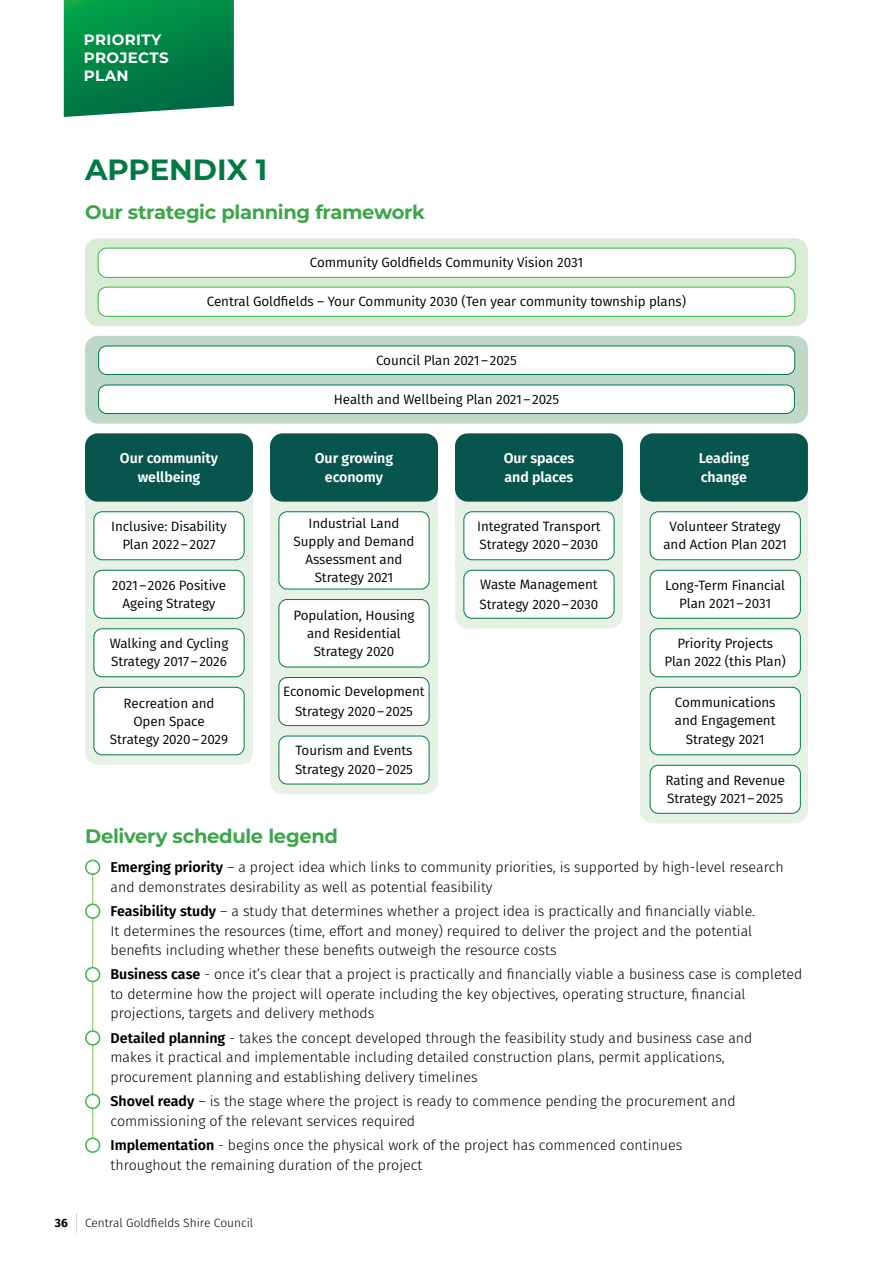
<style>
.page{position:relative;width:893px;height:1263px;background:#fff}
.page>*{position:absolute;margin:0;border:0;box-sizing:border-box;transform-origin:0 0}
.t1{font:700 29.25px "Montserrat";color:#007943}
.t2{font:700 19.5px "Montserrat";letter-spacing:-.02em;color:#3da64a}
.t3{font:700 15px/18px "Montserrat";letter-spacing:.025em;color:#fff}
.t4{font:300 14.25px/19.5px "Fira Sans";color:#000}
.t5{font:600 14.25px/19.5px "Fira Sans";letter-spacing:-.005em;color:#fff;text-align:center}
.t6{font:13.5px/18px "Fira Sans";letter-spacing:-.005em;color:#000;text-align:center}
.t7{font:300 12px "Fira Sans";color:#000}
.t8{font:700 12px "Fira Sans";color:#000}
.s1{font-weight:600}
</style>
<div class="page">
<div style="left:85px;top:238px;width:723px;height:88px;background:#d8ecd4;border-radius:13px"></div>
<div style="left:85px;top:336px;width:723px;height:88px;background:#bed8c9;border-radius:13px"></div>
<div style="left:85px;top:433px;width:168px;height:332px;background:#e8f1e6;border-radius:13px"></div>
<div style="left:270px;top:433px;width:168px;height:361px;background:#e8f1e6;border-radius:13px"></div>
<div style="left:455px;top:433px;width:168px;height:195px;background:#e8f1e6;border-radius:13px"></div>
<div style="left:640px;top:433px;width:168px;height:390px;background:#e8f1e6;border-radius:13px"></div>
<div style="left:85px;top:433px;width:168px;height:69px;background:#08554e;border-radius:13px"></div>
<div style="left:270px;top:433px;width:168px;height:69px;background:#08554e;border-radius:13px"></div>
<div style="left:455px;top:433px;width:168px;height:69px;background:#08554e;border-radius:13px"></div>
<div style="left:640px;top:433px;width:168px;height:69px;background:#08554e;border-radius:13px"></div>
<div style="left:98px;top:248px;width:697px;height:29px;background:#fff;border-radius:9px"></div>
<div style="left:98px;top:248px;width:697px;height:30px;border:1px solid #39b54a;border-radius:9px"></div>
<div style="left:99px;top:346px;width:696px;height:28px;background:#fff;border-radius:8px"></div>
<div style="left:98px;top:346px;width:697px;height:29px;border:1px solid #007943;border-radius:8px"></div>
<div style="left:98px;top:287px;width:697px;height:29px;background:#fff;border-radius:9px"></div>
<div style="left:98px;top:287px;width:697px;height:30px;border:1px solid #39b54a;border-radius:9px"></div>
<div style="left:99px;top:385px;width:695px;height:28px;background:#fff;border-radius:8px"></div>
<div style="left:98px;top:385px;width:697px;height:29px;border:1px solid #007943;border-radius:8px"></div>
<div style="left:94px;top:512px;width:150px;height:48px;background:#fff;border-radius:8px"></div>
<div style="left:94px;top:511px;width:150px;height:49px;border:1px solid #007943;border-radius:8px"></div>
<div style="left:94px;top:570px;width:150px;height:48px;background:#fff;border-radius:8px"></div>
<div style="left:94px;top:570px;width:150px;height:49px;border:1px solid #007943;border-radius:8px"></div>
<div style="left:94px;top:629px;width:150px;height:48px;background:#fff;border-radius:8px"></div>
<div style="left:94px;top:628px;width:150px;height:49px;border:1px solid #007943;border-radius:8px"></div>
<div style="left:94px;top:687px;width:150px;height:68px;background:#fff;border-radius:8px"></div>
<div style="left:94px;top:687px;width:150px;height:68px;border:1px solid #007943;border-radius:8px"></div>
<div style="left:650px;top:512px;width:150px;height:48px;background:#fff;border-radius:8px"></div>
<div style="left:650px;top:511px;width:151px;height:49px;border:1px solid #007943;border-radius:8px"></div>
<div style="left:464px;top:512px;width:150px;height:48px;background:#fff;border-radius:8px"></div>
<div style="left:463px;top:511px;width:151px;height:49px;border:1px solid #007943;border-radius:8px"></div>
<div style="left:279px;top:512px;width:150px;height:77px;background:#fff;border-radius:8px"></div>
<div style="left:279px;top:511px;width:150px;height:78px;border:1px solid #007943;border-radius:8px"></div>
<div style="left:279px;top:599px;width:150px;height:68px;background:#fff;border-radius:8px"></div>
<div style="left:279px;top:599px;width:150px;height:68px;border:1px solid #007943;border-radius:8px"></div>
<div style="left:279px;top:677px;width:150px;height:48px;background:#fff;border-radius:8px"></div>
<div style="left:279px;top:677px;width:150px;height:49px;border:1px solid #007943;border-radius:8px"></div>
<div style="left:279px;top:736px;width:150px;height:48px;background:#fff;border-radius:8px"></div>
<div style="left:279px;top:736px;width:150px;height:48px;border:1px solid #007943;border-radius:8px"></div>
<div style="left:464px;top:570px;width:150px;height:48px;background:#fff;border-radius:8px"></div>
<div style="left:463px;top:570px;width:151px;height:49px;border:1px solid #007943;border-radius:8px"></div>
<div style="left:650px;top:570px;width:150px;height:48px;background:#fff;border-radius:8px"></div>
<div style="left:650px;top:570px;width:151px;height:49px;border:1px solid #007943;border-radius:8px"></div>
<div style="left:650px;top:629px;width:150px;height:48px;background:#fff;border-radius:8px"></div>
<div style="left:650px;top:628px;width:151px;height:49px;border:1px solid #007943;border-radius:8px"></div>
<div style="left:650px;top:687px;width:150px;height:68px;background:#fff;border-radius:8px"></div>
<div style="left:650px;top:687px;width:151px;height:68px;border:1px solid #007943;border-radius:8px"></div>
<div style="left:650px;top:765px;width:150px;height:48px;background:#fff;border-radius:8px"></div>
<div style="left:650px;top:765px;width:151px;height:49px;border:1px solid #007943;border-radius:8px"></div>
<svg style="left:64px;top:0;width:170px;height:117px;background:#0c894e"></svg>
<hr style="left:92px;top:864px;width:1px;height:282px;background:#7ec352">
<div style="left:86px;top:860px;width:14px;height:14px;background:#fff;border-radius:50%"></div>
<div style="left:85px;top:860px;width:15px;height:15px;border:2px solid #39b54a;border-radius:50%"></div>
<div style="left:86px;top:904px;width:14px;height:14px;background:#fff;border-radius:50%"></div>
<div style="left:85px;top:903px;width:15px;height:16px;border:2px solid #39b54a;border-radius:50%"></div>
<div style="left:86px;top:968px;width:14px;height:13px;background:#fff;border-radius:50%"></div>
<div style="left:85px;top:967px;width:15px;height:15px;border:2px solid #39b54a;border-radius:50%"></div>
<div style="left:86px;top:1031px;width:14px;height:14px;background:#fff;border-radius:50%"></div>
<div style="left:85px;top:1030px;width:15px;height:15px;border:2px solid #39b54a;border-radius:50%"></div>
<div style="left:86px;top:1094px;width:14px;height:14px;background:#fff;border-radius:50%"></div>
<div style="left:85px;top:1094px;width:15px;height:15px;border:2px solid #39b54a;border-radius:50%"></div>
<div style="left:86px;top:1138px;width:14px;height:14px;background:#fff;border-radius:50%"></div>
<div style="left:85px;top:1137px;width:15px;height:16px;border:2px solid #39b54a;border-radius:50%"></div>
<svg style="left:76px;top:1213px;width:1px;height:20px"></svg>
<p class="t3" style="left:84px;top:30px;width:86px">PRIORITY<br>PROJECTS<br>PLAN</p>
<h1 class="t1" style="left:85px;top:148px;width:184px">APPENDIX 1</h1>
<h2 class="t2" style="left:85px;top:198px;width:341px">Our strategic planning framework</h2>
<p class="t6" style="left:310px;top:253px;width:275px">Community Goldfields Community Vision 2031</p>
<p class="t6" style="left:207px;top:292px;width:481px">Central Goldfields – Your Community 2030 (Ten year community township plans)</p>
<p class="t6" style="left:376px;top:351px;width:142px">Council Plan 2021–2025</p>
<p class="t6" style="left:334px;top:390px;width:227px">Health and Wellbeing Plan 2021–2025</p>
<p class="t5" style="left:120px;top:447px;width:100px">Our community wellbeing</p>
<p class="t5" style="left:315px;top:447px;width:80px">Our growing economy</p>
<p class="t5" style="left:504px;top:447px;width:72px;text-align:left">Our spaces and places</p>
<p class="t5" style="left:699px;top:447px;width:52px;text-align:left">Leading change</p>
<p class="t6" style="left:111px;top:517px;width:117px">Inclusive: Disability<br>Plan 2022–2027</p>
<p class="t6" style="left:112px;top:576px;width:116px">2021–2026 Positive<br>Ageing Strategy</p>
<p class="t6" style="left:110px;top:634px;width:120px;text-align:left">Walking and Cycling<br>Strategy 2017–2026</p>
<p class="t6" style="left:110px;top:694px;width:120px">Recreation and<br>Open Space<br>Strategy 2020–2029</p>
<p class="t6" style="left:294px;top:514px;width:122px">Industrial Land<br>Supply and Demand<br>Assessment and<br>Strategy 2021</p>
<p class="t6" style="left:293px;top:606px;width:123px">Population, Housing and Residential<br>Strategy 2020</p>
<p class="t6" style="left:283px;top:682px;width:143px;line-height:19.5px">Economic Development<br>Strategy 2020–2025</p>
<p class="t6" style="left:295px;top:740px;width:119px;line-height:19.5px;text-align:left">Tourism and Events<br>Strategy 2020–2025</p>
<p class="t6" style="left:477px;top:517px;width:125px;text-align:left">Integrated Transport<br>Strategy 2020–2030</p>
<p class="t6" style="left:663px;top:517px;width:125px">Volunteer Strategy and Action Plan 2021</p>
<p class="t6" style="left:480px;top:574px;width:120px;line-height:19.5px;text-align:left">Waste Management<br>Strategy 2020–2030</p>
<p class="t6" style="left:665px;top:576px;width:122px">Long-Term Financial<br>Plan 2021–2031</p>
<p class="t6" style="left:665px;top:634px;width:123px">Priority Projects<br>Plan 2022 (this Plan)</p>
<p class="t6" style="left:675px;top:693px;width:102px;text-align:left">Communications and Engagement</p>
<p class="t6" style="left:686px;top:730px;width:80px">Strategy 2021</p>
<p class="t6" style="left:665px;top:771px;width:121px;text-align:left">Rating and Revenue<br>Strategy 2021–2025</p>
<h2 class="t2" style="left:85px;top:822px;width:254px">Delivery schedule legend</h2>
<p class="t4" style="left:111px;top:857px;width:675px"><span class="s1">Emerging priority</span> – a project idea which links to community priorities, is supported by high-level research and demonstrates desirability as well as potential feasibility</p>
<p class="t4" style="left:111px;top:901px;width:646px"><span class="s1">Feasibility study</span> – a study that determines whether a project idea is practically and financially viable.<br>It determines the resources (time, effort and money) required to deliver the project and the potential benefits including whether these benefits outweigh the resource costs</p>
<p class="t4" style="left:111px;top:965px;width:693px"><span class="s1">Business case</span> - once it’s clear that a project is practically and financially viable a business case is completed to determine how the project will operate including the key objectives, operating structure, financial projections, targets and delivery methods</p>
<p class="t4" style="left:111px;top:1028px;width:643px"><span class="s1">Detailed planning</span> - takes the concept developed through the feasibility study and business case and makes it practical and implementable including detailed construction plans, permit applications, procurement planning and establishing delivery timelines</p>
<p class="t4" style="left:111px;top:1091px;width:627px"><span class="s1">Shovel ready</span> – is the stage where the project is ready to commence pending the procurement and commissioning of the relevant services required</p>
<p class="t4" style="left:111px;top:1135px;width:573px"><span class="s1">Implementation</span> - begins once the physical work of the project has commenced continues throughout the remaining duration of the project</p>
<p class="t8" style="left:55px;top:1213px;width:15px">36</p>
<p class="t7" style="left:85px;top:1214px;width:170px">Central Goldfields Shire Council</p>
</div>
